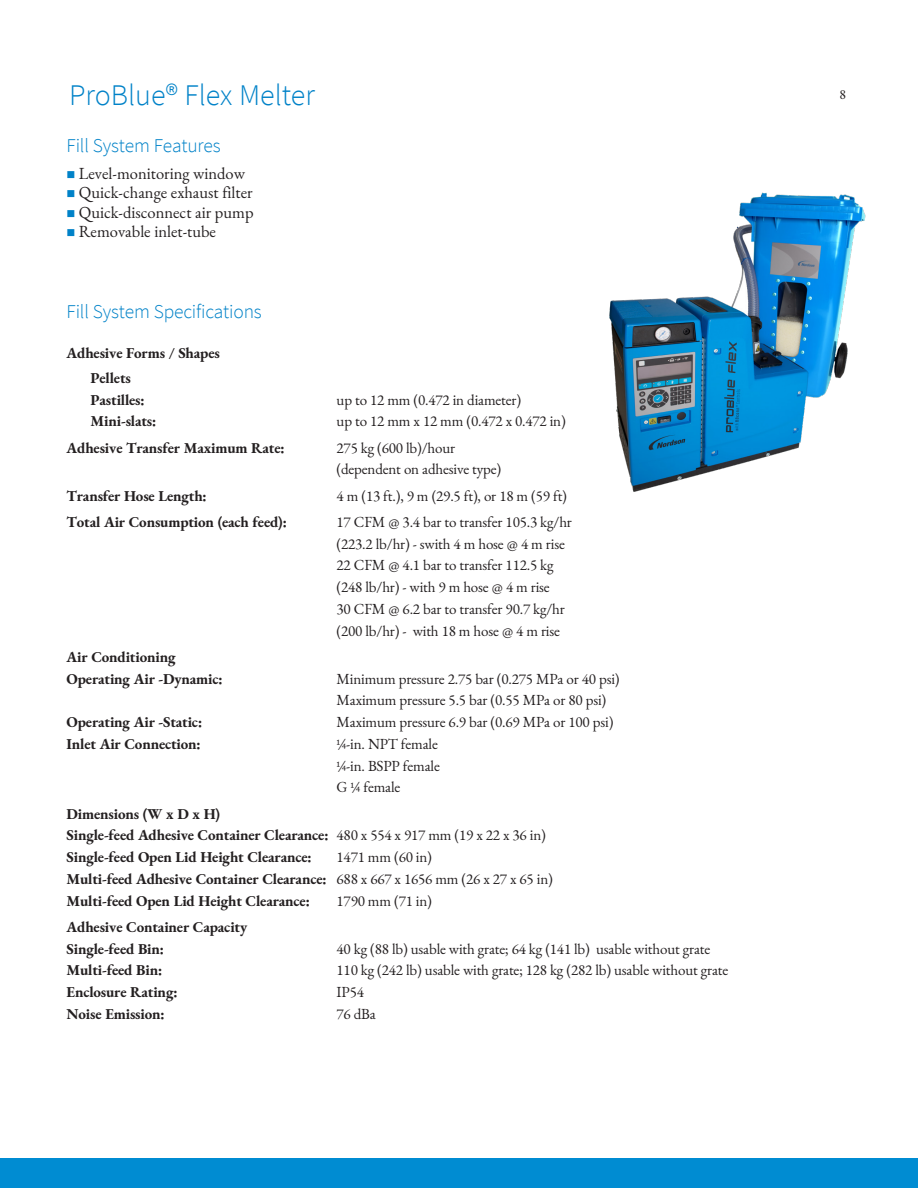
<style>
.page{position:relative;width:918px;height:1188px;background:#fff}
.page>*{position:absolute;margin:0;border:0;box-sizing:border-box;transform-origin:0 0}
.t1{font:300 30px "Source Sans Pro";color:#0082c8}
.Subhead{font:300 19.5px "Source Sans Pro";letter-spacing:-.01em;color:#0082c8}
.Subhead-2{font:16.5px "EB Garamond";color:#231f20}
.Body_Copy{font:15px "EB Garamond";letter-spacing:-.01em;color:#231f20}
.Body_Copy-2{font:700 15px "EB Garamond";letter-spacing:-.01em;color:#231f20}
.Subhead-3{font:13.5px "EB Garamond";color:#231f20}
.s1{color:#0082c8}
.s2{font-weight:400}
</style>
<div class="page">
<img style="left:609px;top:192px;width:257px;height:300px">
<div style="left:0;top:1159px;width:918px;height:29px;background:#008cd2"></div>
<p class="t1" style="left:69px;top:77px;width:247px">ProBlue® Flex Melter</p>
<p class="Subhead-3" style="left:840px;top:86px;width:8px">8</p>
<p class="Subhead" style="left:67px;top:133px;width:155px">Fill System Features</p>
<p class="Subhead-2" style="left:67px;top:163px;width:180px"><span class="s1">■</span> Level-monitoring window</p>
<p class="Subhead-2" style="left:67px;top:182px;width:188px"><span class="s1">■</span> Quick-change exhaust filter</p>
<p class="Subhead-2" style="left:67px;top:202px;width:188px"><span class="s1">■</span> Quick-disconnect air pump</p>
<p class="Subhead-2" style="left:67px;top:221px;width:151px"><span class="s1">■</span> Removable inlet-tube</p>
<p class="Subhead" style="left:67px;top:300px;width:197px">Fill System Specifications</p>
<p class="Body_Copy-2" style="left:67px;top:343px;width:155px">Adhesive Forms / Shapes</p>
<p class="Body_Copy-2" style="left:91px;top:367px;width:42px">Pellets</p>
<p class="Body_Copy-2" style="left:91px;top:389px;width:56px">Pastilles:</p>
<p class="Body_Copy" style="left:337px;top:390px;width:186px">up to 12 mm (0.472 in diameter)</p>
<p class="Body_Copy-2" style="left:91px;top:411px;width:67px">Mini-slats:</p>
<p class="Body_Copy" style="left:337px;top:412px;width:231px">up to 12 mm x 12 mm (0.472 x 0.472 in)</p>
<p class="Body_Copy-2" style="left:67px;top:437px;width:220px">Adhesive Transfer Maximum Rate:</p>
<p class="Body_Copy" style="left:337px;top:438px;width:120px">275 kg (600 lb)/hour</p>
<p class="Body_Copy" style="left:337px;top:460px;width:166px">(dependent on adhesive type)</p>
<p class="Body_Copy-2" style="left:67px;top:485px;width:142px">Transfer Hose Length:</p>
<p class="Body_Copy" style="left:337px;top:486px;width:232px">4 m (13 ft.), 9 m (29.5 ft), or 18 m (59 ft)</p>
<p class="Body_Copy-2" style="left:67px;top:511px;width:222px">Total Air Consumption (each feed):</p>
<p class="Body_Copy" style="left:337px;top:512px;width:237px">17 CFM @ 3.4 bar to transfer 105.3 kg/hr</p>
<p class="Body_Copy" style="left:337px;top:534px;width:230px">(223.2 lb/hr) - swith 4 m hose @ 4 m rise</p>
<p class="Body_Copy" style="left:337px;top:556px;width:219px">22 CFM @ 4.1 bar to transfer 112.5 kg</p>
<p class="Body_Copy" style="left:337px;top:577px;width:215px">(248 lb/hr) - with 9 m hose @ 4 m rise</p>
<p class="Body_Copy" style="left:337px;top:599px;width:230px">30 CFM @ 6.2 bar to transfer 90.7 kg/hr</p>
<p class="Body_Copy" style="left:337px;top:621px;width:225px">(200 lb/hr) - with 18 m hose @ 4 m rise</p>
<p class="Body_Copy-2" style="left:67px;top:646px;width:110px">Air Conditioning</p>
<p class="Body_Copy-2" style="left:67px;top:668px;width:158px">Operating Air -Dynamic:</p>
<p class="Body_Copy" style="left:337px;top:669px;width:285px">Minimum pressure 2.75 bar (0.275 MPa or 40 psi)</p>
<p class="Body_Copy" style="left:337px;top:691px;width:271px">Maximum pressure 5.5 bar (0.55 MPa or 80 psi)</p>
<p class="Body_Copy-2" style="left:67px;top:712px;width:137px">Operating Air -Static:</p>
<p class="Body_Copy" style="left:337px;top:712px;width:278px">Maximum pressure 6.9 bar (0.69 MPa or 100 psi)</p>
<p class="Body_Copy-2" style="left:67px;top:733px;width:136px">Inlet Air Connection:</p>
<p class="Body_Copy" style="left:337px;top:734px;width:103px">¼-in. NPT female</p>
<p class="Body_Copy" style="left:337px;top:756px;width:105px">¼-in. BSPP female</p>
<p class="Body_Copy" style="left:337px;top:778px;width:65px">G ¼ female</p>
<p class="Body_Copy-2" style="left:67px;top:803px;width:155px">Dimensions (W x D x H)</p>
<p class="Body_Copy-2" style="left:67px;top:825px;width:481px">Single-feed Adhesive Container Clearance: <span class="s2">480 x 554 x 917 mm (19 x 22 x 36 in)</span></p>
<p class="Body_Copy-2" style="left:67px;top:847px;width:247px">Single-feed Open Lid Height Clearance:</p>
<p class="Body_Copy" style="left:337px;top:847px;width:97px">1471 mm (60 in)</p>
<p class="Body_Copy-2" style="left:67px;top:868px;width:488px">Multi-feed Adhesive Container Clearance: <span class="s2">688 x 667 x 1656 mm (26 x 27 x 65 in)</span></p>
<p class="Body_Copy-2" style="left:67px;top:890px;width:245px">Multi-feed Open Lid Height Clearance:</p>
<p class="Body_Copy" style="left:337px;top:891px;width:97px">1790 mm (71 in)</p>
<p class="Body_Copy-2" style="left:67px;top:916px;width:182px">Adhesive Container Capacity</p>
<p class="Body_Copy-2" style="left:67px;top:938px;width:99px">Single-feed Bin:</p>
<p class="Body_Copy" style="left:337px;top:939px;width:375px">40 kg (88 lb) usable with grate; 64 kg (141 lb) usable without grate</p>
<p class="Body_Copy-2" style="left:67px;top:960px;width:97px">Multi-feed Bin:</p>
<p class="Body_Copy" style="left:337px;top:961px;width:393px">110 kg (242 lb) usable with grate; 128 kg (282 lb) usable without grate</p>
<p class="Body_Copy-2" style="left:67px;top:982px;width:112px">Enclosure Rating:</p>
<p class="Body_Copy" style="left:337px;top:982px;width:29px">IP54</p>
<p class="Body_Copy-2" style="left:67px;top:1003px;width:100px">Noise Emission:</p>
<p class="Body_Copy" style="left:337px;top:1004px;width:41px">76 dBa</p>
</div>
